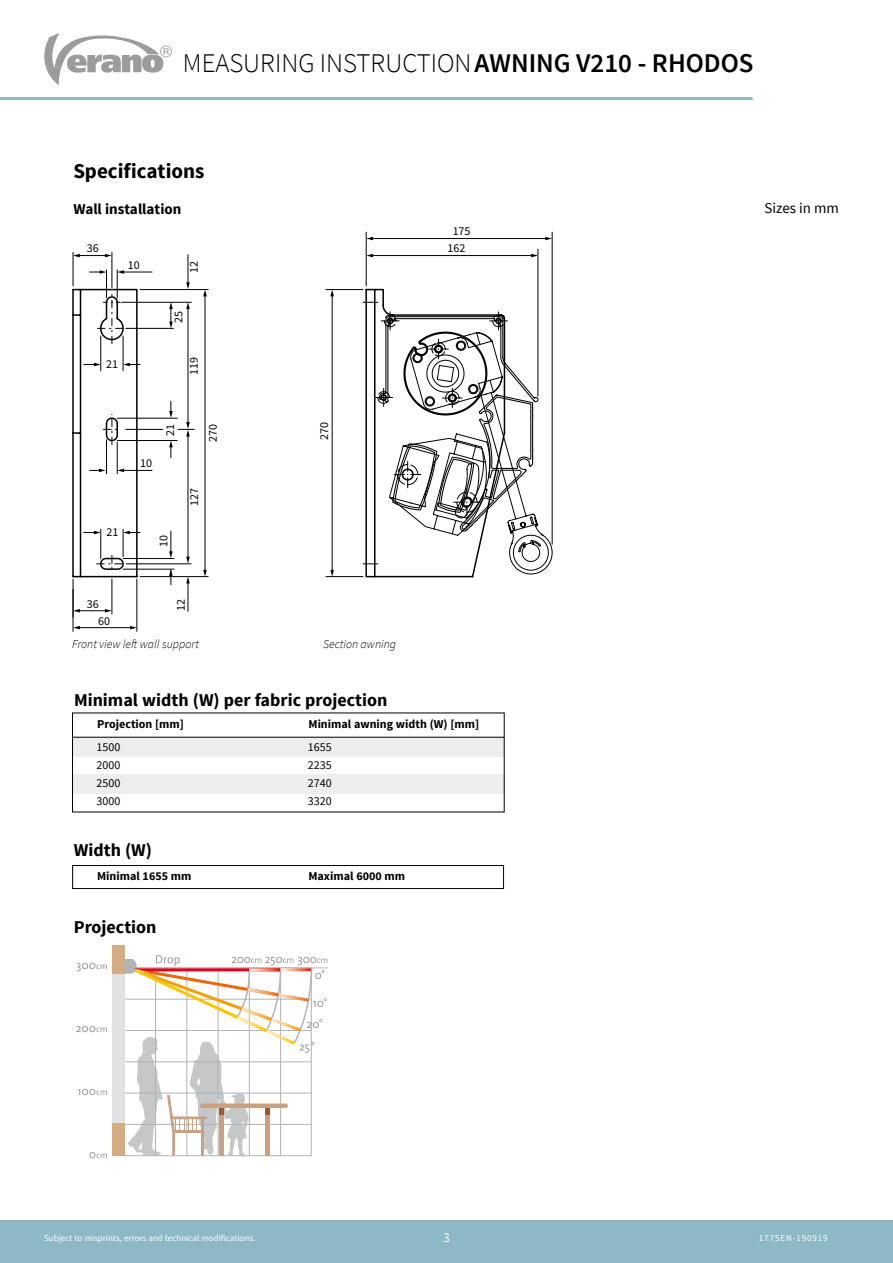
<style>
.page{position:relative;width:893px;height:1263px;background:#fff}
.page>*{position:absolute;margin:0;border:0;box-sizing:border-box;transform-origin:0 0}
.t1{font:300 27px "Source Sans Pro";color:#000}
.t2{font:700 21px "Source Sans Pro";color:#000}
.t3{font:700 18px "Source Sans Pro";color:#000}
.t4{font:700 15px "Source Sans Pro";color:#000}
.t5{font:15px "Source Sans Pro";color:#000}
.t6{font:13.5px "Source Sans Pro";color:#fff}
.t7{font:12px/17px "Source Sans Pro";color:#000}
.t8{font:700 12px "Source Sans Pro";color:#000}
.t9{font:italic 300 12px "Source Sans Pro";color:#000}
.t10{font:9px "Source Sans Pro";color:#fff}
.t11{font:9px "Source Sans Pro";letter-spacing:.1em;color:#fff}
.s1{font-weight:600}
</style>
<div class="page">
<div style="left:0;top:1220px;width:893px;height:43px;background:#8db8c5"></div>
<svg style="left:44px;top:33px;width:128px;height:52px"></svg>
<hr style="left:0;top:97px;width:753px;height:3px;background:#8db8c5">
<hr style="left:77px;top:255px;width:30px;height:1px;background:#000">
<hr style="left:112px;top:252px;width:1px;height:35px;background:#000">
<hr style="left:73px;top:252px;width:1px;height:34px;background:#000">
<hr style="left:188px;top:307px;width:1px;height:117px;background:#000">
<hr style="left:122px;top:302px;width:69px;height:1px;background:#000">
<hr style="left:205px;top:295px;width:1px;height:276px;background:#000">
<hr style="left:140px;top:576px;width:68px;height:1px;background:#000">
<hr style="left:140px;top:289px;width:68px;height:1px;background:#000">
<hr style="left:121px;top:272px;width:31px;height:1px;background:#000">
<hr style="left:188px;top:434px;width:1px;height:124px;background:#000">
<hr style="left:123px;top:558px;width:51px;height:1px;background:#000">
<hr style="left:123px;top:569px;width:51px;height:1px;background:#000">
<hr style="left:117px;top:418px;width:60px;height:1px;background:#000">
<hr style="left:117px;top:440px;width:60px;height:1px;background:#000">
<hr style="left:122px;top:470px;width:30px;height:1px;background:#000">
<hr style="left:188px;top:581px;width:1px;height:30px;background:#000">
<hr style="left:126px;top:564px;width:65px;height:1px;background:#000">
<hr style="left:126px;top:328px;width:47px;height:1px;background:#000">
<hr style="left:112px;top:579px;width:1px;height:35px;background:#000">
<hr style="left:77px;top:627px;width:55px;height:1px;background:#000">
<hr style="left:137px;top:579px;width:1px;height:52px;background:#000">
<hr style="left:73px;top:579px;width:1px;height:52px;background:#000">
<svg style="left:203px;top:290px;width:4px;height:6px"></svg>
<svg style="left:330px;top:290px;width:4px;height:6px"></svg>
<svg style="left:367px;top:237px;width:6px;height:3px"></svg>
<svg style="left:367px;top:254px;width:6px;height:3px"></svg>
<svg style="left:545px;top:237px;width:7px;height:3px"></svg>
<svg style="left:531px;top:254px;width:7px;height:3px"></svg>
<svg style="left:330px;top:570px;width:4px;height:6px"></svg>
<svg style="left:186px;top:302px;width:4px;height:7px"></svg>
<svg style="left:186px;top:255px;width:4px;height:34px"></svg>
<svg style="left:105px;top:254px;width:7px;height:3px"></svg>
<svg style="left:73px;top:254px;width:7px;height:3px"></svg>
<svg style="left:169px;top:302px;width:4px;height:26px"></svg>
<svg style="left:186px;top:557px;width:4px;height:6px"></svg>
<svg style="left:203px;top:570px;width:4px;height:7px"></svg>
<svg style="left:169px;top:531px;width:4px;height:27px"></svg>
<svg style="left:169px;top:569px;width:4px;height:16px"></svg>
<svg style="left:73px;top:626px;width:7px;height:3px"></svg>
<svg style="left:130px;top:626px;width:7px;height:3px"></svg>
<svg style="left:73px;top:589px;width:39px;height:28px"></svg>
<svg style="left:186px;top:577px;width:4px;height:6px"></svg>
<svg style="left:169px;top:401px;width:25px;height:56px"></svg>
<svg style="left:72px;top:270px;width:68px;height:308px"></svg>
<hr style="left:126px;top:429px;width:37px;height:1px;background:#000">
<hr style="left:332px;top:295px;width:1px;height:277px;background:#000">
<hr style="left:326px;top:576px;width:37px;height:1px;background:#000">
<hr style="left:326px;top:289px;width:37px;height:1px;background:#000">
<hr style="left:370px;top:255px;width:162px;height:1px;background:#000">
<hr style="left:538px;top:249px;width:1px;height:147px;background:#000">
<hr style="left:371px;top:238px;width:176px;height:1px;background:#000">
<hr style="left:552px;top:232px;width:1px;height:312px;background:#000">
<hr style="left:366px;top:232px;width:1px;height:54px;background:#000">
<svg style="left:363px;top:288px;width:189px;height:290px"></svg>
<div style="left:72px;top:865px;width:432px;height:24px;border:1px solid #000"></div>
<div style="left:73px;top:737px;width:431px;height:19px;background:#eceded"></div>
<div style="left:73px;top:774px;width:432px;height:19px;background:#eceded"></div>
<hr style="left:73px;top:737px;width:431px;height:1px;background:#000">
<hr style="left:124px;top:967px;width:204px;height:1px;background:#b1b3b4">
<svg style="left:89px;top:1152px;width:18px;height:6px"></svg>
<svg style="left:78px;top:1089px;width:29px;height:6px"></svg>
<svg style="left:76px;top:1026px;width:31px;height:6px"></svg>
<svg style="left:76px;top:963px;width:31px;height:8px"></svg>
<div style="left:112px;top:946px;width:12px;height:210px;background:#d4ac84"></div>
<div style="left:112px;top:975px;width:12px;height:148px;background:#e1e2e3"></div>
<svg style="left:124px;top:955px;width:203px;height:202px"></svg>
<h1 class="t1" style="left:183px;top:47px;width:572px">MEASURING INSTRUCTION<span class="s1">AWNING V210 - RHODOS</span></h1>
<h2 class="t2" style="left:73px;top:158px;width:133px">Specifications</h2>
<p class="t4" style="left:73px;top:200px;width:110px">Wall installation</p>
<p class="t5" style="left:765px;top:199px;width:76px">Sizes in mm</p>
<p class="t7" style="left:87px;top:240px;width:13px">36</p>
<p class="t7" style="left:128px;top:257px;width:13px">10</p>
<p class="t7" style="left:106px;top:355px;width:13px">21</p>
<p class="t7" style="left:186px;top:273px;width:13px;rotate:-90deg">12</p>
<p class="t7" style="left:170px;top:323px;width:13px;rotate:-90deg">25</p>
<p class="t7" style="left:186px;top:375px;width:19px;rotate:-90deg">119</p>
<p class="t7" style="left:107px;top:523px;width:13px">21</p>
<p class="t7" style="left:140px;top:454px;width:13px">10</p>
<p class="t7" style="left:162px;top:436px;width:13px;rotate:-90deg">21</p>
<p class="t7" style="left:316px;top:440px;width:19px;rotate:-90deg">270</p>
<p class="t7" style="left:205px;top:442px;width:19px;rotate:-90deg">270</p>
<p class="t7" style="left:186px;top:506px;width:19px;rotate:-90deg">127</p>
<p class="t7" style="left:155px;top:547px;width:13px;rotate:-90deg">10</p>
<p class="t7" style="left:98px;top:596px;width:13px;text-indent:-11px">36<br>60</p>
<p class="t7" style="left:172px;top:611px;width:13px;rotate:-90deg">12</p>
<p class="t9" style="left:72px;top:637px;width:128px">Front view left wall support</p>
<p class="t9" style="left:323px;top:637px;width:75px">Section awning</p>
<p class="t7" style="left:453px;top:223px;width:19px">175</p>
<p class="t7" style="left:448px;top:240px;width:19px">162</p>
<h3 class="t3" style="left:74px;top:689px;width:315px">Minimal width (W) per fabric projection</h3>
<p class="t7" style="left:97px;top:739px;width:25px">1500</p>
<p class="t7" style="left:308px;top:739px;width:25px">1655</p>
<p class="t7" style="left:97px;top:757px;width:25px">2000</p>
<p class="t7" style="left:308px;top:757px;width:25px">2235</p>
<p class="t7" style="left:97px;top:775px;width:25px">2500</p>
<p class="t7" style="left:308px;top:775px;width:25px">2740</p>
<p class="t7" style="left:97px;top:793px;width:25px">3000</p>
<p class="t7" style="left:308px;top:793px;width:25px">3320</p>
<p class="t8" style="left:97px;top:716px;width:88px">Projection [mm]</p>
<p class="t8" style="left:309px;top:716px;width:172px">Minimal awning width (W) [mm]</p>
<h3 class="t3" style="left:74px;top:838px;width:80px">Width (W)</h3>
<p class="t8" style="left:97px;top:869px;width:96px">Minimal 1655 mm</p>
<p class="t8" style="left:308px;top:869px;width:98px">Maximal 6000 mm</p>
<h3 class="t3" style="left:74px;top:915px;width:84px">Projection</h3>
<p class="t10" style="left:44px;top:1233px;width:213px">Subject to misprints, errors and technical modifications.</p>
<p class="t6" style="left:443px;top:1229px;width:8px">3</p>
<p class="t11" style="left:759px;top:1233px;width:70px">1775EN-190919</p>
</div>
